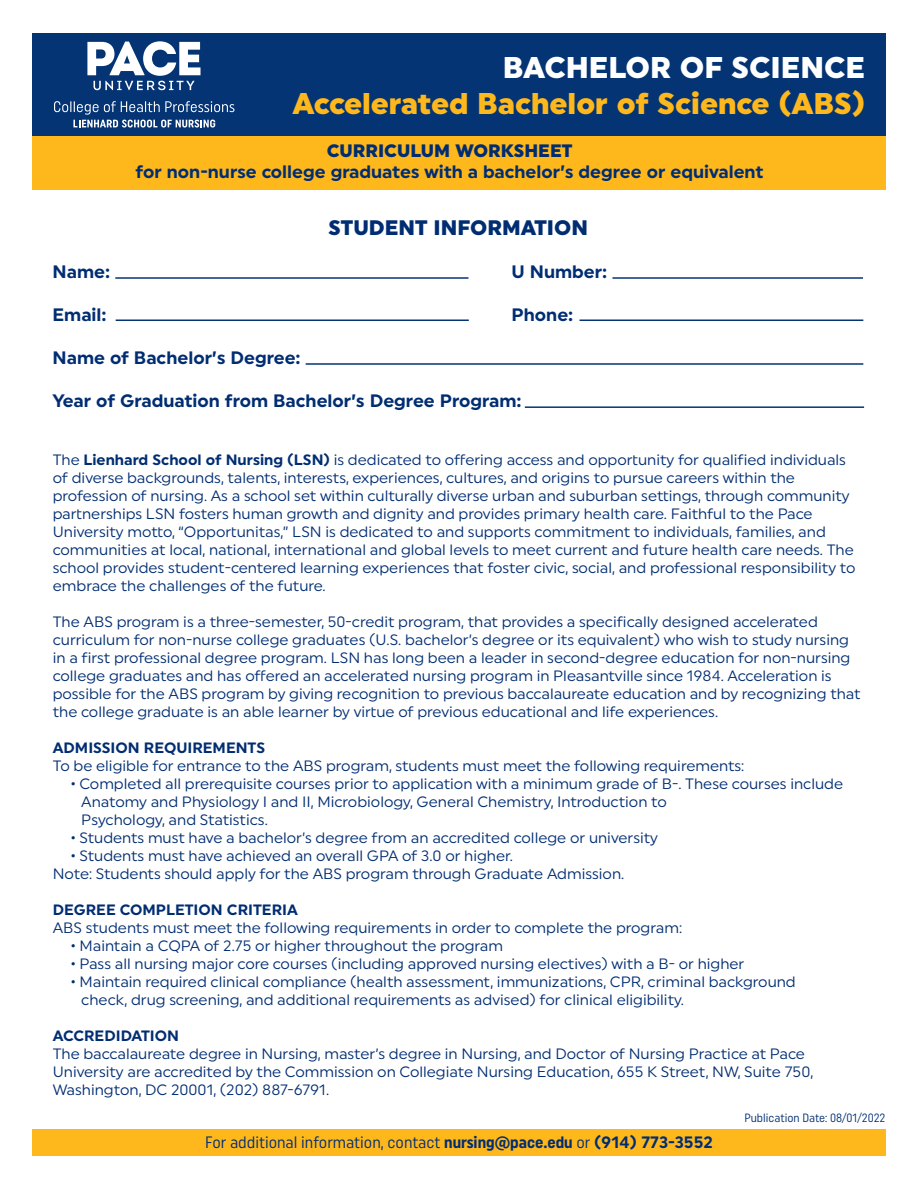
<style>
.page{position:relative;width:918px;height:1188px;background:#fff}
.page>*{position:absolute;margin:0;border:0;box-sizing:border-box;transform-origin:0 0}
.t1{font:900 30px "Uniform";color:#ffb81c}
.t2{font:900 30px "Uniform";color:#fff}
.t3{font:900 21px "Uniform";color:#002d72}
.t4{font:700 18px "Uniform";color:#002d72}
.t5{font:900 18px "Uniform";color:#002d72}
.t6{font:condensed 16.5px "Uniform";color:#002d72}
.t7{font:15px/18px "Uniform";color:#002d72}
.t8{font:700 15px "Uniform";color:#002d72}
.t9{font:condensed 12px "Uniform";color:#002d72}
.s1{font-weight:700}
.s2{font-weight:700;font-stretch:normal}
</style>
<div class="page">
<div style="left:32px;top:33px;width:854px;height:103px;background:#053474"></div>
<svg style="left:87px;top:41px;width:114px;height:49px"></svg>
<svg style="left:54px;top:101px;width:180px;height:27px"></svg>
<div style="left:32px;top:136px;width:853px;height:54px;background:#ffb81c"></div>
<div style="left:32px;top:1129px;width:854px;height:27px;background:#ffb81c"></div>
<hr style="left:115px;top:277px;width:353px;height:2px;background:#053474">
<hr style="left:116px;top:320px;width:353px;height:1px;background:#053474">
<hr style="left:612px;top:277px;width:251px;height:2px;background:#053474">
<hr style="left:580px;top:320px;width:283px;height:1px;background:#053474">
<hr style="left:306px;top:363px;width:557px;height:2px;background:#053474">
<hr style="left:525px;top:406px;width:339px;height:2px;background:#053474">
<p class="t2" style="left:503px;top:49px;width:364px">BACHELOR OF SCIENCE</p>
<p class="t1" style="left:292px;top:85px;width:574px">Accelerated Bachelor of Science (ABS)</p>
<p class="t5" style="left:327px;top:140px;width:247px">CURRICULUM WORKSHEET</p>
<p class="t4" style="left:136px;top:161px;width:629px">for non-nurse college graduates with a bachelor’s degree or equivalent</p>
<p class="t3" style="left:329px;top:215px;width:261px">STUDENT INFORMATION</p>
<p class="t4" style="left:53px;top:261px;width:59px">Name:</p>
<p class="t4" style="left:512px;top:261px;width:97px">U Number:</p>
<p class="t4" style="left:53px;top:304px;width:56px">Email:</p>
<p class="t4" style="left:512px;top:304px;width:63px">Phone:</p>
<p class="t4" style="left:53px;top:347px;width:250px">Name of Bachelor’s Degree:</p>
<p class="t4" style="left:53px;top:390px;width:471px">Year of Graduation from Bachelor’s Degree Program:</p>
<p class="t7" style="left:53px;top:450px;width:804px">The <span class="s1">Lienhard School of Nursing (LSN)</span> is dedicated to offering access and opportunity for qualified individuals of diverse backgrounds, talents, interests, experiences, cultures, and origins to pursue careers within the profession of nursing. As a school set within culturally diverse urban and suburban settings, through community partnerships LSN fosters human growth and dignity and provides primary health care. Faithful to the Pace University motto, “Opportunitas,” LSN is dedicated to and supports commitment to individuals, families, and communities at local, national, international and global levels to meet current and future health care needs. The school provides student-centered learning experiences that foster civic, social, and professional responsibility to embrace the challenges of the future.</p>
<p class="t7" style="left:53px;top:612px;width:809px">The ABS program is a three-semester, 50-credit program, that provides a specifically designed accelerated curriculum for non-nurse college graduates (U.S. bachelor’s degree or its equivalent) who wish to study nursing in a first professional degree program. LSN has long been a leader in second-degree education for non-nursing college graduates and has offered an accelerated nursing program in Pleasantville since 1984. Acceleration is possible for the ABS program by giving recognition to previous baccalaureate education and by recognizing that the college graduate is an able learner by virtue of previous educational and life experiences.</p>
<p class="t8" style="left:53px;top:738px;width:214px">ADMISSION REQUIREMENTS</p>
<p class="t7" style="left:53px;top:756px;width:693px">To be eligible for entrance to the ABS program, students must meet the following requirements:</p>
<p class="t7" style="left:81px;top:774px;width:763px;text-indent:-10px">• Completed all prerequisite courses prior to application with a minimum grade of B-. These courses include<br>Anatomy and Physiology I and II, Microbiology, General Chemistry, Introduction to<br>Psychology, and Statistics.</p>
<p class="t7" style="left:71px;top:828px;width:589px">• Students must have a bachelor’s degree from an accredited college or university</p>
<p class="t7" style="left:71px;top:846px;width:444px">• Students must have achieved an overall GPA of 3.0 or higher.</p>
<p class="t7" style="left:53px;top:864px;width:573px">Note: Students should apply for the ABS program through Graduate Admission.</p>
<p class="t8" style="left:53px;top:900px;width:247px">DEGREE COMPLETION CRITERIA</p>
<p class="t7" style="left:53px;top:918px;width:631px">ABS students must meet the following requirements in order to complete the program:</p>
<p class="t7" style="left:71px;top:936px;width:434px">• Maintain a CQPA of 2.75 or higher throughout the program</p>
<p class="t7" style="left:71px;top:954px;width:675px">• Pass all nursing major core courses (including approved nursing electives) with a B- or higher</p>
<p class="t7" style="left:81px;top:972px;width:716px;text-indent:-10px">• Maintain required clinical compliance (health assessment, immunizations, CPR, criminal background check, drug screening, and additional requirements as advised) for clinical eligibility.</p>
<p class="t8" style="left:53px;top:1026px;width:128px">ACCREDIDATION</p>
<p class="t7" style="left:53px;top:1044px;width:762px">The baccalaureate degree in Nursing, master’s degree in Nursing, and Doctor of Nursing Practice at Pace<br>University are accredited by the Commission on Collegiate Nursing Education, 655 K Street, NW, Suite 750,<br>Washington, DC 20001, (202) 887-6791.</p>
<p class="t6" style="left:205px;top:1133px;width:509px">For additional information, contact <span class="s1">nursing@pace.edu</span> or <span class="s2">(914) 773-3552</span></p>
<p class="t9" style="left:744px;top:1111px;width:143px">Publication Date: 08/01/2022</p>
</div>
